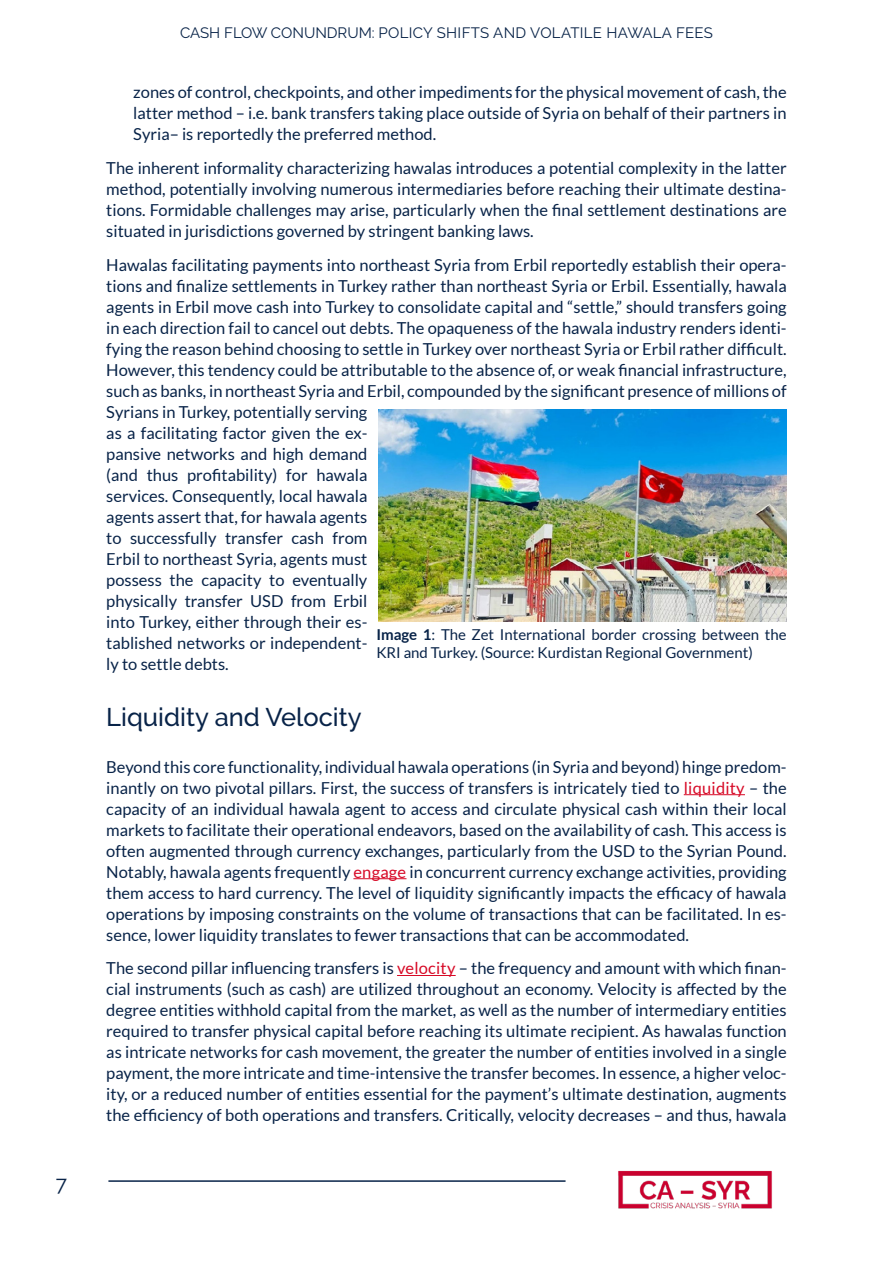
<style>
.page{position:relative;width:893px;height:1263px;background:#fff}
.page>*{position:absolute;margin:0;border:0;box-sizing:border-box;transform-origin:0 0}
.t1{font:500 25.5px "Raleway";color:#082348}
.t2{font:21px "Raleway";color:#082348}
.t3{font:16.5px/21px "Lato";color:#082348;text-align:justify}
.t4{font:15px/18px "Lato";color:#082348}
.t5{font:15px "Raleway";letter-spacing:.02em;color:#082348}
.s1{color:#d70926}
.s2{font-weight:700}
</style>
<div class="page">
<hr style="left:108px;top:1180px;width:458px;height:2px;background:#082348">
<img style="left:618px;top:1170px;width:154px;height:39px">
<hr style="left:684px;top:794px;width:61px;height:1px;background:#d70926">
<hr style="left:353px;top:878px;width:53px;height:1px;background:#d70926">
<hr style="left:397px;top:975px;width:59px;height:1px;background:#d70926">
<img style="left:378px;top:410px;width:409px;height:212px">
<p class="t2" style="left:56px;top:1172px;width:13px">7</p>
<p class="t5" style="left:180px;top:24px;width:534px">CASH FLOW CONUNDRUM: POLICY SHIFTS AND VOLATILE HAWALA FEES</p>
<p class="t3" style="left:133px;top:82px;width:655px">zones of control, checkpoints, and other impediments for the physical movement of cash, the latter method – i.e. bank transfers taking place outside of Syria on behalf of their partners in Syria– is reportedly the preferred method.</p>
<p class="t3" style="left:106px;top:158px;width:682px">The inherent informality characterizing hawalas introduces a potential complexity in the latter method, potentially involving numerous intermediaries before reaching their ultimate destina&shy;tions. Formidable challenges may arise, particularly when the final settlement destinations are situated in jurisdictions governed by stringent banking laws.</p>
<p class="t3" style="left:106px;top:254px;width:682px;text-align:left">Hawalas facilitating payments into northeast Syria from Erbil reportedly establish their opera&shy;tions and finalize settlements in Turkey rather than northeast Syria or Erbil. Essentially, hawala agents in Erbil move cash into Turkey to consolidate capital and “settle,” should transfers going in each direction fail to cancel out debts. The opaqueness of the hawala industry renders identi&shy;fying the reason behind choosing to settle in Turkey over northeast Syria or Erbil rather difficult.<br>However, this tendency could be attributable to the absence of, or weak financial infrastructure, such as banks, in northeast Syria and Erbil, compounded by the significant presence of millions of Syrians in Turkey, potentially serving<br>as a facilitating factor given the ex-<br>pansive networks and high demand<br>(and thus profitability) for hawala<br>services. Consequently, local hawala<br>agents assert that, for hawala agents<br>to successfully transfer cash from<br>Erbil to northeast Syria, agents must<br>possess the capacity to eventually<br>physically transfer USD from Erbil<br>into Turkey, either through their es-<br>tablished networks or independent-<br>ly to settle debts.</p>
<h1 class="t1" style="left:106px;top:702px;width:257px">Liquidity and Velocity</h1>
<p class="t3" style="left:106px;top:756px;width:682px">Beyond this core functionality, individual hawala operations (in Syria and beyond) hinge predom&shy;inantly on two pivotal pillars. First, the success of transfers is intricately tied to <span class="s1">liquidity</span> – the capacity of an individual hawala agent to access and circulate physical cash within their local markets to facilitate their operational endeavors, based on the availability of cash. This access is often augmented through currency exchanges, particularly from the USD to the Syrian Pound.<br>Notably, hawala agents frequently <span class="s1">engage</span> in concurrent currency exchange activities, providing them access to hard currency. The level of liquidity significantly impacts the efficacy of hawala operations by imposing constraints on the volume of transactions that can be facilitated. In es&shy;sence, lower liquidity translates to fewer transactions that can be accommodated.</p>
<p class="t3" style="left:106px;top:958px;width:682px">The second pillar influencing transfers is <span class="s1">velocity</span> – the frequency and amount with which finan&shy;cial instruments (such as cash) are utilized throughout an economy. Velocity is affected by the degree entities withhold capital from the market, as well as the number of intermediary entities required to transfer physical capital before reaching its ultimate recipient. As hawalas function as intricate networks for cash movement, the greater the number of entities involved in a single payment, the more intricate and time-intensive the transfer becomes. In essence, a higher veloc&shy;ity, or a reduced number of entities essential for the payment’s ultimate destination, augments the efficiency of both operations and transfers. Critically, velocity decreases – and thus, hawala</p>
<p class="t4" style="left:376px;top:626px;width:412px"><span class="s2">Image 1</span>: The Zet International border crossing between the<br>KRI and Turkey. (Source: Kurdistan Regional Government)</p>
</div>
